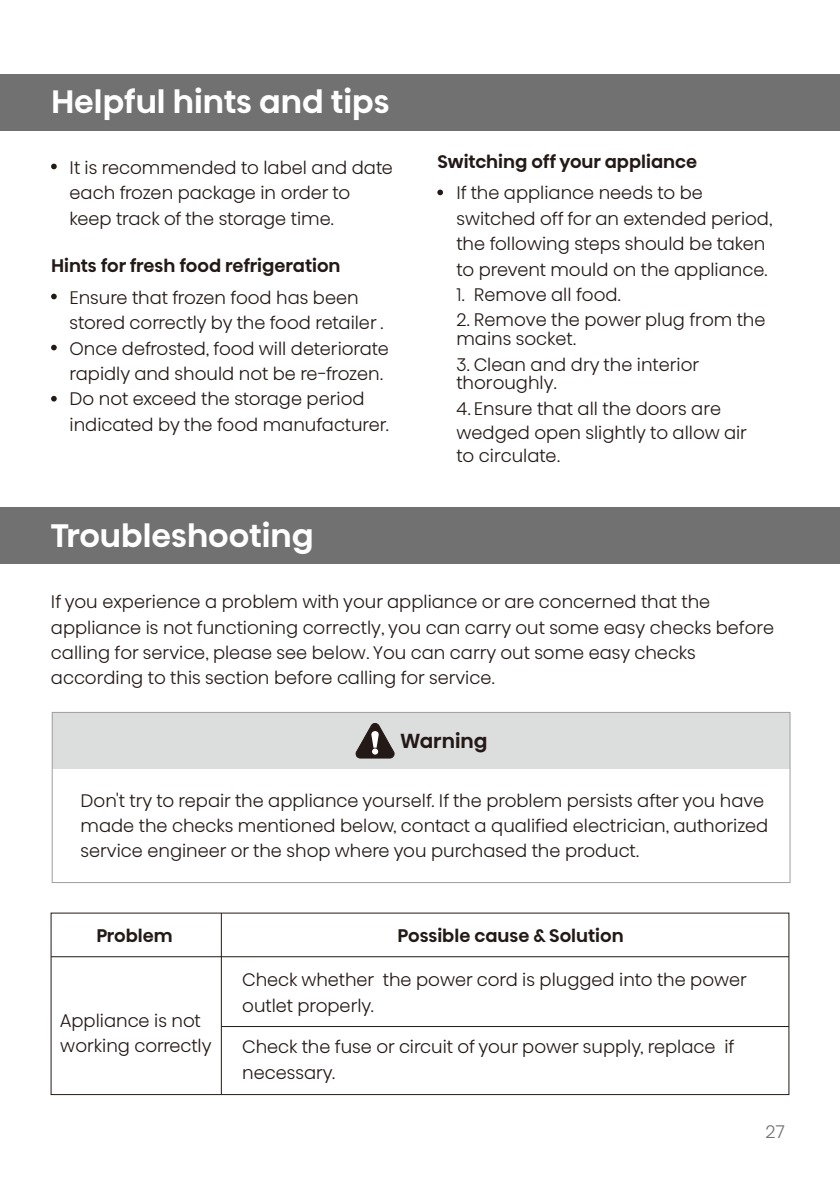
<style>
.page{position:relative;width:840px;height:1191px;background:#fff}
.page>*{position:absolute;margin:0;border:0;box-sizing:border-box;transform-origin:0 0}
.t1{font:500 32px "Hisense Alfabet";color:#fff}
.t2{font:500 20px "Hisense Alfabet";color:#231916}
.t3{font:300 18px/25.4px "Hisense Alfabet";color:#231916}
.t4{font:500 18px "Hisense Alfabet";color:#231916}
.t5{font:300 18px "Hisense Alfabet";color:#717171}
</style>
<div class="page">
<div style="left:0;top:74px;width:839px;height:56px;background:#717171"></div>
<div style="left:0;top:507px;width:839px;height:57px;background:#717171"></div>
<div style="left:52px;top:712px;width:737px;height:57px;background:#dcdddd"></div>
<svg style="left:355px;top:723px;width:39px;height:35px"></svg>
<hr style="left:51px;top:956px;width:737px;height:1px;background:#231916">
<hr style="left:221px;top:1026px;width:567px;height:1px;background:#231916">
<hr style="left:221px;top:913px;width:1px;height:181px;background:#231916">
<svg style="left:51px;top:164px;width:6px;height:5px"></svg>
<svg style="left:51px;top:294px;width:6px;height:5px"></svg>
<svg style="left:51px;top:345px;width:6px;height:5px"></svg>
<svg style="left:51px;top:396px;width:6px;height:5px"></svg>
<div style="left:52px;top:712px;width:737px;height:170px;border:1px solid #9f9fa0"></div>
<svg style="left:437px;top:190px;width:6px;height:5px"></svg>
<h1 class="t1" style="left:51px;top:79px;width:340px">Helpful hints and tips</h1>
<p class="t3" style="left:70px;top:155px;width:325px">It is recommended to label and date each frozen package in order to keep track of the storage time.</p>
<p class="t4" style="left:51px;top:253px;width:291px">Hints for fresh food refrigeration</p>
<p class="t3" style="left:70px;top:285px;width:321px">Ensure that frozen food has been stored correctly by the food retailer .<br>Once defrosted, food will deteriorate rapidly and should not be re-frozen.<br>Do not exceed the storage period indicated by the food manufacturer.</p>
<h1 class="t1" style="left:51px;top:513px;width:264px">Troubleshooting</h1>
<p class="t4" style="left:437px;top:148px;width:261px">Switching off your appliance</p>
<p class="t3" style="left:456px;top:180px;width:317px">If the appliance needs to be switched off for an extended period, the following steps should be taken to prevent mould on the appliance.</p>
<p class="t3" style="left:456px;top:279px;width:166px">1. Remove all food.</p>
<p class="t3" style="left:456px;top:308px;width:310px;line-height:18.6px">2. Remove the power plug from the mains socket.</p>
<p class="t3" style="left:456px;top:352px;width:244px;line-height:18.6px">3. Clean and dry the interior thoroughly.</p>
<p class="t3" style="left:456px;top:394px;width:292px;line-height:23.8px">4. Ensure that all the doors are wedged open slightly to allow air to circulate.</p>
<p class="t3" style="left:51px;top:589px;width:724px">If you experience a problem with your appliance or are concerned that the appliance is not functioning correctly, you can carry out some easy checks before calling for service, please see below. You can carry out some easy checks according to this section before calling for service.</p>
<p class="t2" style="left:400px;top:726px;width:88px">Warning</p>
<p class="t3" style="left:80px;top:787px;width:689px">Don't try to repair the appliance yourself. If the problem persists after you have made the checks mentioned below, contact a qualified electrician, authorized service engineer or the shop where you purchased the product.</p>
<p class="t4" style="left:96px;top:922px;width:78px">Problem</p>
<p class="t4" style="left:397px;top:922px;width:228px">Possible cause &amp; Solution</p>
<p class="t3" style="left:60px;top:1007px;width:153px">Appliance is not working correctly</p>
<p class="t3" style="left:242px;top:967px;width:506px">Check whether the power cord is plugged into the power outlet properly.</p>
<p class="t3" style="left:242px;top:1034px;width:493px">Check the fuse or circuit of your power supply, replace if necessary.</p>
<p class="t5" style="left:765px;top:1115px;width:21px">27</p>
</div>
